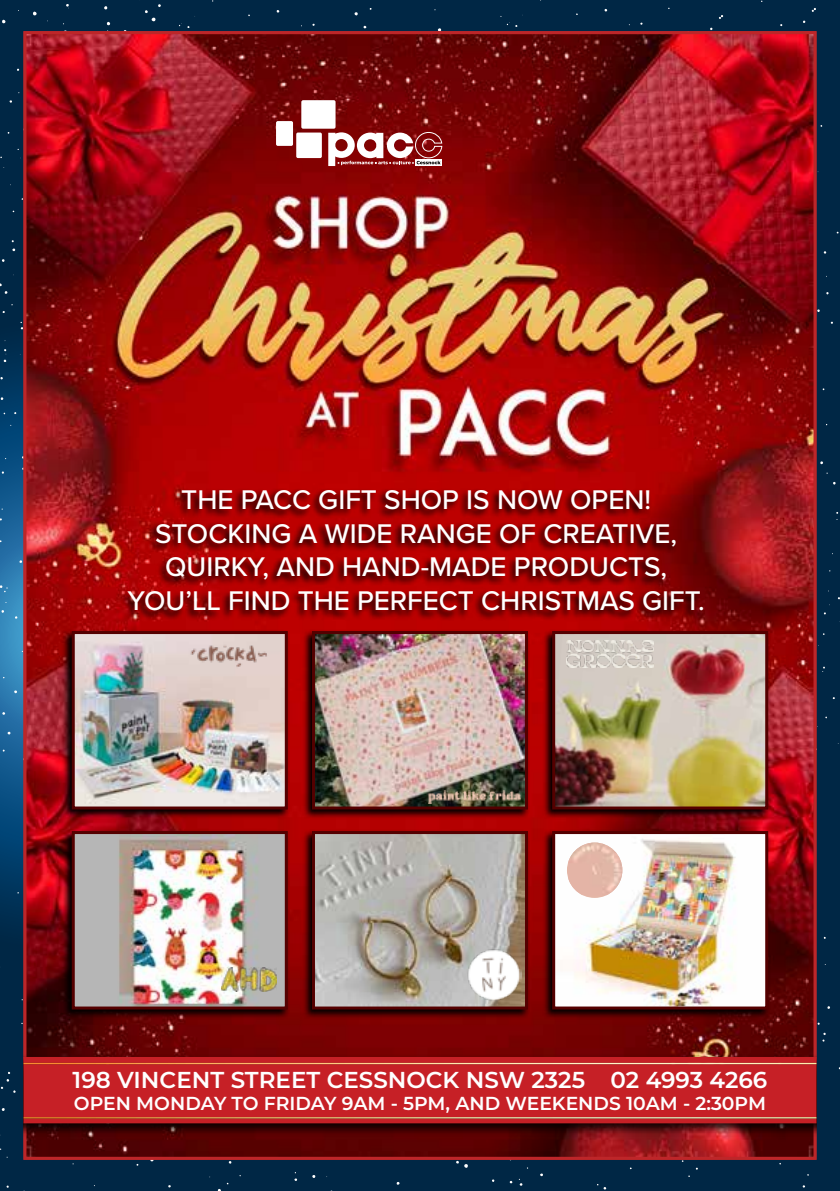
<style>
.page{position:relative;width:840px;height:1191px;background:#fff}
.page>*{position:absolute;margin:0;border:0;box-sizing:border-box;transform-origin:0 0}
.t1{font:500 28px/33.6px "Proxima Nova";color:#fff;text-align:center}
.t2{font:600 23px "Montserrat";color:#fff}
.t3{font:600 18.8px "Montserrat";color:#fff}
</style>
<div class="page">
<div style="left:392px;top:0;width:447px;height:1191px;background:#002745"></div>
<div style="left:0;top:0;width:486px;height:112px;background:#002745"></div>
<div style="left:0;top:1039px;width:486px;height:152px;background:#002745"></div>
<svg style="left:0;top:112px;width:22px;height:927px"></svg>
<svg style="left:354px;top:12px;width:4px;height:4px"></svg>
<svg style="left:500px;top:15px;width:23px;height:12px"></svg>
<svg style="left:217px;top:1182px;width:11px;height:9px"></svg>
<svg style="left:294px;top:1172px;width:3px;height:9px"></svg>
<svg style="left:2px;top:19px;width:4px;height:5px"></svg>
<svg style="left:456px;top:1161px;width:12px;height:7px"></svg>
<svg style="left:1px;top:1071px;width:15px;height:21px"></svg>
<svg style="left:0;top:585px;width:8px;height:7px"></svg>
<svg style="left:19px;top:560px;width:3px;height:8px"></svg>
<svg style="left:4px;top:349px;width:3px;height:13px"></svg>
<svg style="left:20px;top:322px;width:2px;height:7px"></svg>
<svg style="left:0;top:283px;width:8px;height:11px"></svg>
<svg style="left:33px;top:11px;width:4px;height:5px"></svg>
<svg style="left:104px;top:6px;width:3px;height:4px"></svg>
<svg style="left:145px;top:4px;width:16px;height:17px"></svg>
<img style="left:22px;top:30px;width:795px;height:1131px">
<svg style="left:119px;top:488px;width:585px;height:132px"></svg>
<svg style="left:301px;top:629px;width:229px;height:190px"></svg>
<img style="left:316px;top:635px;width:207px;height:170px">
<div style="left:312px;top:631px;width:215px;height:178px;border:3px solid #540000"></div>
<svg style="left:61px;top:828px;width:229px;height:191px"></svg>
<img style="left:76px;top:835px;width:207px;height:170px">
<div style="left:72px;top:831px;width:215px;height:178px;border:3px solid #540000"></div>
<svg style="left:541px;top:629px;width:229px;height:190px"></svg>
<img style="left:556px;top:635px;width:207px;height:170px">
<div style="left:552px;top:631px;width:215px;height:178px;border:3px solid #540000"></div>
<svg style="left:541px;top:828px;width:229px;height:191px"></svg>
<img style="left:556px;top:835px;width:207px;height:170px">
<div style="left:552px;top:831px;width:215px;height:178px;border:3px solid #540000"></div>
<svg style="left:61px;top:629px;width:229px;height:190px"></svg>
<img style="left:76px;top:635px;width:207px;height:170px">
<div style="left:72px;top:631px;width:215px;height:178px;border:3px solid #540000"></div>
<svg style="left:301px;top:828px;width:229px;height:191px"></svg>
<img style="left:316px;top:835px;width:207px;height:170px">
<div style="left:312px;top:831px;width:215px;height:178px;border:3px solid #540000"></div>
<img style="left:221px;top:967px;width:55px;height:24px">
<img style="left:466px;top:947px;width:55px;height:55px">
<img style="left:186px;top:640px;width:87px;height:30px">
<img style="left:566px;top:640px;width:87px;height:28px">
<img style="left:422px;top:790px;width:104px;height:13px">
<svg style="left:566px;top:842px;width:56px;height:56px"></svg>
<img style="left:568px;top:842px;width:54px;height:53px">
<svg style="left:23px;top:1053px;width:793px;height:83px"></svg>
<svg style="left:23px;top:1057px;width:793px;height:66px"></svg>
<img style="left:23px;top:1062px;width:793px;height:56px">
<div style="left:276px;top:121px;width:17px;height:25px;background:#fff;border-radius:2px"></div>
<div style="left:301px;top:100px;width:34px;height:29px;background:#fff;border-radius:2px"></div>
<div style="left:296px;top:133px;width:26px;height:25px;background:#fff;border-radius:2px"></div>
<svg style="left:328px;top:132px;width:33px;height:34px"></svg>
<svg style="left:361px;top:131px;width:81px;height:38px"></svg>
<p class="t1" style="left:127px;top:482px;width:578px">THE PACC GIFT SHOP IS NOW OPEN!<br>STOCKING A WIDE RANGE OF CREATIVE, QUIRKY, AND HAND-MADE PRODUCTS, YOU’LL FIND THE PERFECT CHRISTMAS GIFT.</p>
<p class="t2" style="left:73px;top:1063px;width:695px">198 VINCENT STREET CESSNOCK NSW 2325 02 4993 4266</p>
<p class="t3" style="left:74px;top:1089px;width:693px">OPEN MONDAY TO FRIDAY 9AM - 5PM, AND WEEKENDS 10AM - 2:30PM</p>
</div>
